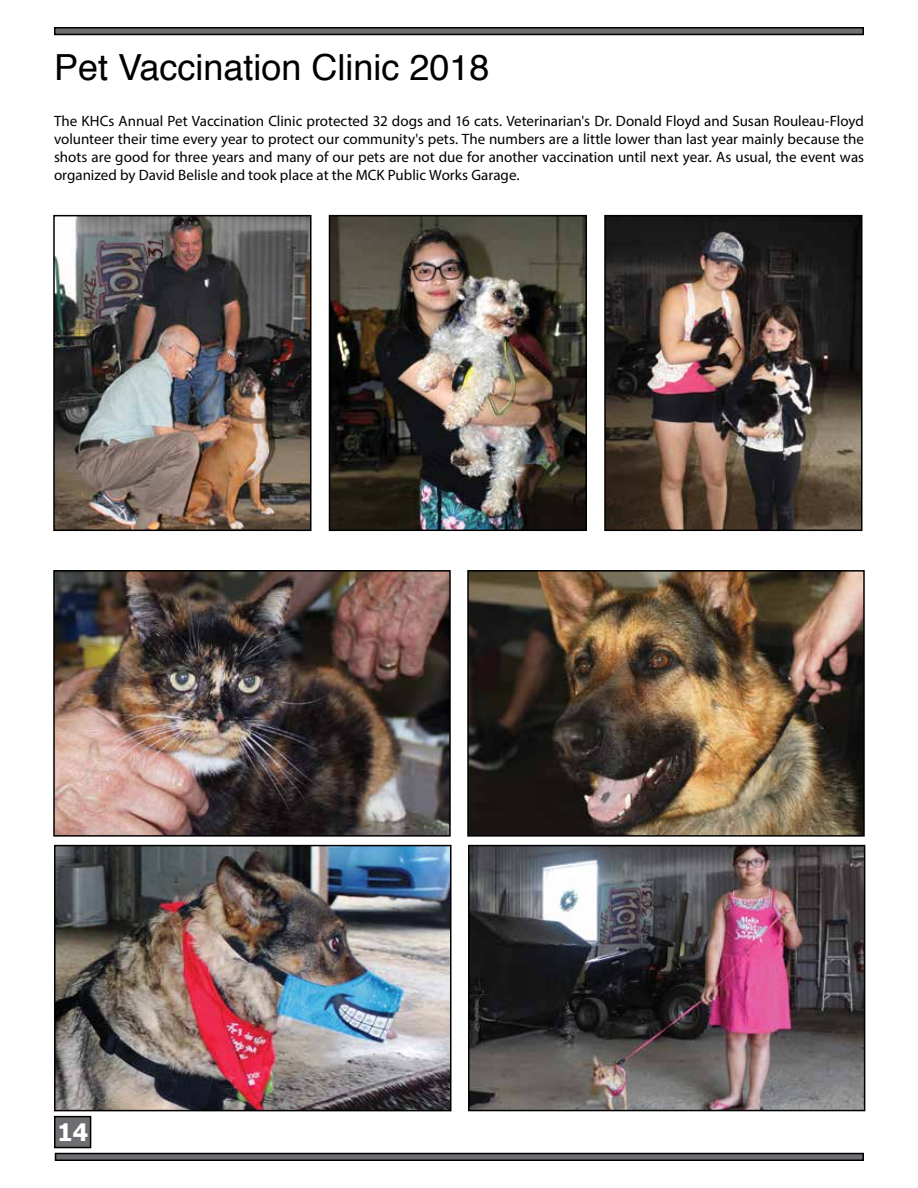
<style>
.page{position:relative;width:918px;height:1188px;background:#fff}
.page>*{position:absolute;margin:0;border:0;box-sizing:border-box;transform-origin:0 0}
.t1{font:36px "Helvetica";color:#000}
.t2{font:700 24px "Tahoma";color:#fff}
.t3{font:15px/18px "Myriad Pro";color:#000;text-align:justify}
</style>
<div class="page">
<div style="left:56px;top:1154px;width:807px;height:6px;background:#6d6e71"></div>
<div style="left:55px;top:1153px;width:809px;height:8px;border:2px solid #000"></div>
<div style="left:55px;top:28px;width:808px;height:6px;background:#6d6e71"></div>
<div style="left:54px;top:27px;width:810px;height:8px;border:2px solid #000"></div>
<div style="left:55px;top:1117px;width:36px;height:31px;background:#6d6e71"></div>
<div style="left:54px;top:1116px;width:37px;height:32px;border:2px solid #000"></div>
<img style="left:56px;top:573px;width:392px;height:261px">
<div style="left:53px;top:570px;width:398px;height:267px;border:2px solid #000"></div>
<img style="left:470px;top:573px;width:392px;height:261px">
<div style="left:467px;top:570px;width:398px;height:267px;border:2px solid #000"></div>
<img style="left:57px;top:848px;width:392px;height:260px">
<div style="left:54px;top:845px;width:398px;height:266px;border:2px solid #000"></div>
<img style="left:471px;top:848px;width:391px;height:260px">
<div style="left:468px;top:845px;width:397px;height:266px;border:2px solid #000"></div>
<img style="left:56px;top:218px;width:252px;height:310px">
<div style="left:53px;top:215px;width:258px;height:316px;border:2px solid #000"></div>
<img style="left:332px;top:218px;width:252px;height:310px">
<div style="left:329px;top:215px;width:258px;height:316px;border:2px solid #000"></div>
<img style="left:607px;top:218px;width:252px;height:310px">
<div style="left:604px;top:215px;width:258px;height:316px;border:2px solid #000"></div>
<h1 class="t1" style="left:54px;top:40px;width:437px">Pet Vaccination Clinic 2018</h1>
<p class="t3" style="left:54px;top:112px;width:812px">The KHCs Annual Pet Vaccination Clinic protected 32 dogs and 16 cats. Veterinarian's Dr. Donald Floyd and Susan Rouleau-Floyd volunteer their time every year to protect our community's pets. The numbers are a little lower than last year mainly because the shots are good for three years and many of our pets are not due for another vaccination until next year. As usual, the event was organized by David Belisle and took place at the MCK Public Works Garage.</p>
<h2 class="t2" style="left:57px;top:1116px;width:32px">14</h2>
</div>
